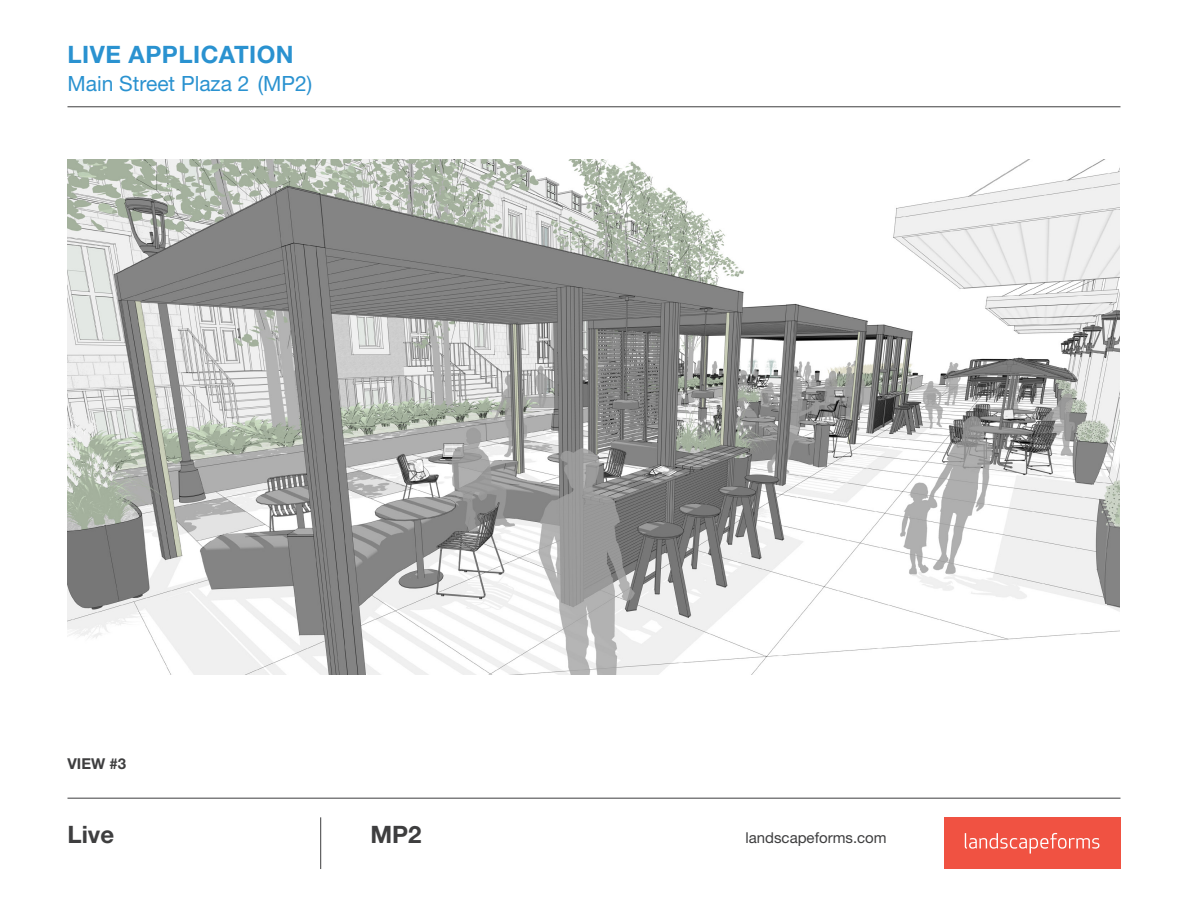
<style>
.page{position:relative;width:1188px;height:918px;background:#fff}
.page>*{position:absolute;margin:0;border:0;box-sizing:border-box;transform-origin:0 0}
.t1{font:700 24px "Helvetica Neue LT Pro";letter-spacing:.02em;color:#2a92d0}
.t2{font:700 24px "Helvetica Neue LT Pro";color:#3e3e3f}
.t3{font:21px "Helvetica Neue LT Pro";color:#2a92d0}
.t4{font:15px "Helvetica Neue LT Pro";color:#3e3e3f}
.t5{font:700 15px "Helvetica Neue LT Pro";color:#3e3e3f}
</style>
<div class="page">
<hr style="left:67px;top:106px;width:1054px;height:1px;background:#3e3e3f">
<hr style="left:67px;top:798px;width:1054px;height:1px;background:#3e3e3f">
<hr style="left:320px;top:817px;width:1px;height:52px;background:#3e3e3f">
<div style="left:944px;top:817px;width:177px;height:52px;background:#f05242"></div>
<svg style="left:965px;top:833px;width:134px;height:21px"></svg>
<img style="left:67px;top:160px;width:1053px;height:515px">
<p class="t1" style="left:67px;top:40px;width:228px">LIVE APPLICATION</p>
<p class="t3" style="left:67px;top:70px;width:246px">Main Street Plaza 2 (MP2)</p>
<p class="t5" style="left:67px;top:754px;width:60px">VIEW #3</p>
<p class="t2" style="left:67px;top:819px;width:48px">Live</p>
<p class="t2" style="left:371px;top:819px;width:53px">MP2</p>
<p class="t4" style="left:746px;top:828px;width:143px">landscapeforms.com</p>
</div>
